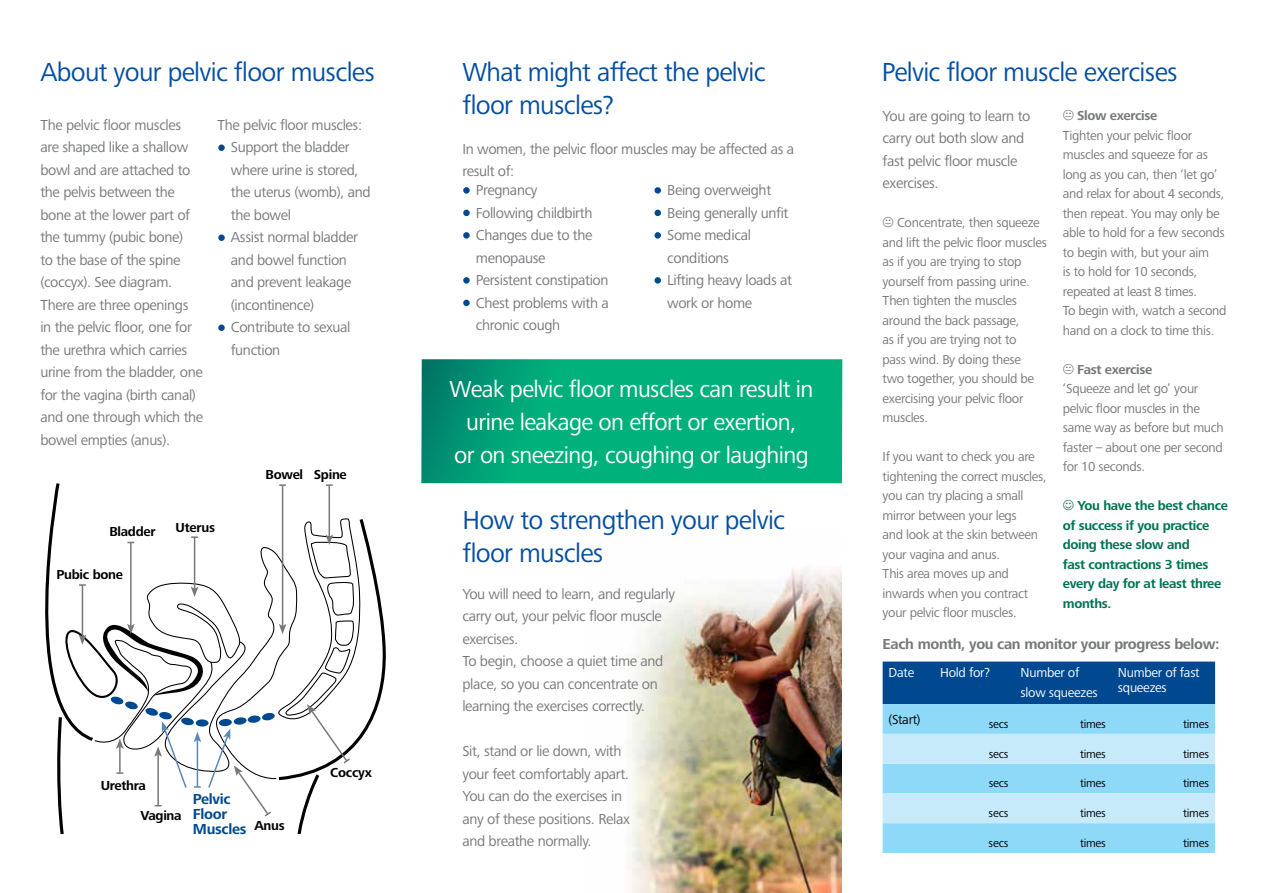
<style>
.page{position:relative;width:1263px;height:893px;background:#fff}
.page>*{position:absolute;margin:0;border:0;box-sizing:border-box;transform-origin:0 0}
.t1{font:27px/33px "Frutiger Next Pro";letter-spacing:-.025em;color:#034ea2}
.t2{font:24px/33px "Frutiger Next Pro";letter-spacing:-.025em;color:#fff;text-align:center}
.t3{font:15px/22.5px "Frutiger Next Pro";letter-spacing:-.025em;color:#77787b}
.t4{font:700 15px "Frutiger Next Pro";letter-spacing:-.025em;color:#77787b}
.t5{font:700 15px/15px "Frutiger Next Pro";letter-spacing:-.02em;color:#004990}
.t6{font:13.5px/19.5px "Frutiger Next Pro";letter-spacing:-.025em;color:#77787b}
.t7{font:700 13.5px/19.5px "Frutiger Next Pro";letter-spacing:-.025em;color:#007355}
.t8{font:700 13.5px "Frutiger Next Pro";letter-spacing:-.02em;color:#000}
.t9{font:13.5px/19.5px "Frutiger Next Pro";letter-spacing:-.02em;color:#fff}
.t10{font:700 13.5px "Frutiger Next Pro";letter-spacing:-.025em;color:#77787b}
.t11{font:13.5px "Frutiger Next Pro";letter-spacing:-.02em;color:#000}
.t12{font:12px "Frutiger Next Pro";letter-spacing:-.02em;color:#000}
.s1{color:#004990}
</style>
<div class="page">
<svg style="left:421px;top:359px;width:421px;height:124px;background:#00aa79"></svg>
<img style="left:628px;top:567px;width:214px;height:326px">
<svg style="left:218px;top:144px;width:7px;height:7px"></svg>
<svg style="left:218px;top:234px;width:7px;height:7px"></svg>
<svg style="left:218px;top:324px;width:7px;height:7px"></svg>
<svg style="left:463px;top:187px;width:7px;height:7px"></svg>
<svg style="left:463px;top:209px;width:7px;height:8px"></svg>
<svg style="left:463px;top:232px;width:7px;height:7px"></svg>
<svg style="left:463px;top:277px;width:7px;height:7px"></svg>
<svg style="left:463px;top:299px;width:7px;height:8px"></svg>
<svg style="left:654px;top:187px;width:7px;height:7px"></svg>
<svg style="left:654px;top:209px;width:7px;height:8px"></svg>
<svg style="left:654px;top:232px;width:7px;height:7px"></svg>
<svg style="left:654px;top:277px;width:7px;height:7px"></svg>
<div style="left:883px;top:662px;width:332px;height:42px;background:#004990"></div>
<div style="left:883px;top:704px;width:332px;height:149px;background:#8ed8f8"></div>
<svg style="left:883px;top:734px;width:332px;height:89px;background:#b4e4fa"></svg>
<svg style="left:45px;top:483px;width:340px;height:350px"></svg>
<hr style="left:329px;top:485px;width:1px;height:52px;background:#77787b">
<svg style="left:326px;top:484px;width:7px;height:2px"></svg>
<hr style="left:282px;top:485px;width:1px;height:141px;background:#77787b">
<svg style="left:279px;top:484px;width:7px;height:2px"></svg>
<svg style="left:61px;top:517px;width:299px;height:301px"></svg>
<h1 class="t1" style="left:40px;top:56px;width:336px">About your pelvic floor muscles</h1>
<p class="t3" style="left:40px;top:114px;width:164px">The pelvic floor muscles are shaped like a shallow bowl and are attached to the pelvis between the bone at the lower part of the tummy (pubic bone)<br>to the base of the spine (coccyx). See diagram.<br>There are three openings<br>in the pelvic floor, one for the urethra which carries urine from the bladder, one for the vagina (birth canal) and one through which the bowel empties (anus).</p>
<p class="t3" style="left:217px;top:114px;width:146px">The pelvic floor muscles:</p>
<p class="t3" style="left:231px;top:136px;width:141px;text-indent:-14px"><span class="s1">•</span> Support the bladder where urine is stored, the uterus (womb), and the bowel</p>
<p class="t3" style="left:231px;top:226px;width:129px;text-indent:-14px"><span class="s1">•</span> Assist normal bladder and bowel function and prevent leakage (incontinence)</p>
<p class="t3" style="left:231px;top:316px;width:121px;text-indent:-14px"><span class="s1">•</span> Contribute to sexual function</p>
<p class="t8" style="left:109px;top:524px;width:48px">Bladder</p>
<p class="t8" style="left:176px;top:520px;width:41px">Uterus</p>
<p class="t8" style="left:56px;top:567px;width:68px">Pubic bone</p>
<p class="t8" style="left:266px;top:467px;width:83px">Bowel Spine</p>
<p class="t8" style="left:101px;top:778px;width:47px">Urethra</p>
<p class="t8" style="left:140px;top:808px;width:43px">Vagina</p>
<p class="t5" style="left:193px;top:792px;width:55px">Pelvic<br>Floor<br>Muscles</p>
<p class="t8" style="left:254px;top:818px;width:32px">Anus</p>
<p class="t8" style="left:330px;top:765px;width:43px">Coccyx</p>
<h1 class="t1" style="left:462px;top:56px;width:305px">What might affect the pelvic floor muscles?</h1>
<p class="t3" style="left:462px;top:137px;width:333px">In women, the pelvic floor muscles may be affected as a result of:</p>
<p class="t3" style="left:462px;top:179px;width:77px"><span class="s1">•</span> Pregnancy</p>
<p class="t3" style="left:462px;top:201px;width:132px"><span class="s1">•</span> Following childbirth</p>
<p class="t3" style="left:476px;top:224px;width:118px;text-indent:-14px"><span class="s1">•</span> Changes due to the menopause</p>
<p class="t3" style="left:462px;top:269px;width:148px"><span class="s1">•</span> Persistent constipation</p>
<p class="t3" style="left:476px;top:291px;width:134px;text-indent:-14px"><span class="s1">•</span> Chest problems with a chronic cough</p>
<p class="t3" style="left:654px;top:179px;width:119px"><span class="s1">•</span> Being overweight</p>
<p class="t3" style="left:654px;top:201px;width:136px"><span class="s1">•</span> Being generally unfit</p>
<p class="t3" style="left:654px;top:224px;width:99px;text-align:center"><span class="s1">•</span> Some medical conditions</p>
<p class="t3" style="left:667px;top:269px;width:126px;text-indent:-14px"><span class="s1">•</span> Lifting heavy loads at work or home</p>
<h2 class="t2" style="left:449px;top:373px;width:366px">Weak pelvic floor muscles can result in urine leakage on effort or exertion,<br>or on sneezing, coughing or laughing</h2>
<h1 class="t1" style="left:462px;top:503px;width:324px">How to strengthen your pelvic floor muscles</h1>
<p class="t3" style="left:462px;top:583px;width:214px">You will need to learn, and regularly carry out, your pelvic floor muscle exercises.<br>To begin, choose a quiet time and place, so you can concentrate on learning the exercises correctly.</p>
<p class="t3" style="left:462px;top:740px;width:169px">Sit, stand or lie down, with your feet comfortably apart.<br>You can do the exercises in any of these positions. Relax and breathe normally.</p>
<h1 class="t1" style="left:882px;top:56px;width:297px">Pelvic floor muscle exercises</h1>
<p class="t3" style="left:883px;top:105px;width:149px">You are going to learn to carry out both slow and fast pelvic floor muscle exercises.</p>
<p class="t6" style="left:883px;top:213px;width:166px;text-indent:14px">Concentrate, then squeeze and lift the pelvic floor muscles as if you are trying to stop yourself from passing urine.<br>Then tighten the muscles around the back passage,<br>as if you are trying not to<br>pass wind. By doing these<br>two together, you should be exercising your pelvic floor muscles.</p>
<p class="t6" style="left:883px;top:447px;width:166px">If you want to check you are tightening the correct muscles, you can try placing a small mirror between your legs<br>and look at the skin between your vagina and anus.<br>This area moves up and inwards when you contract your pelvic floor muscles.</p>
<p class="t10" style="left:1077px;top:108px;width:82px">Slow exercise</p>
<p class="t6" style="left:1063px;top:126px;width:165px">Tighten your pelvic floor muscles and squeeze for as long as you can, then ‘let go’ and relax for about 4 seconds, then repeat. You may only be able to hold for a few seconds to begin with, but your aim<br>is to hold for 10 seconds, repeated at least 8 times.<br>To begin with, watch a second hand on a clock to time this.</p>
<p class="t10" style="left:1077px;top:362px;width:77px">Fast exercise</p>
<p class="t6" style="left:1063px;top:379px;width:162px">‘Squeeze and let go’ your pelvic floor muscles in the same way as before but much faster – about one per second for 10 seconds.</p>
<p class="t7" style="left:1063px;top:496px;width:167px;text-indent:15px">You have the best chance of success if you practice doing these slow and<br>fast contractions 3 times every day for at least three months.</p>
<p class="t4" style="left:883px;top:635px;width:338px">Each month, you can monitor your progress below:</p>
<p class="t9" style="left:889px;top:663px;width:27px">Date</p>
<p class="t9" style="left:940px;top:663px;width:51px">Hold for?</p>
<p class="t9" style="left:1020px;top:663px;width:79px">Number of slow squeezes</p>
<p class="t9" style="left:1118px;top:665px;width:83px;line-height:15px">Number of fast squeezes</p>
<p class="t11" style="left:889px;top:712px;width:33px">(Start)</p>
<p class="t12" style="left:989px;top:717px;width:21px">secs</p>
<p class="t12" style="left:1080px;top:717px;width:27px">times</p>
<p class="t12" style="left:1183px;top:717px;width:27px">times</p>
<p class="t12" style="left:989px;top:747px;width:21px">secs</p>
<p class="t12" style="left:1080px;top:747px;width:27px">times</p>
<p class="t12" style="left:1183px;top:747px;width:27px">times</p>
<p class="t12" style="left:989px;top:776px;width:21px">secs</p>
<p class="t12" style="left:1080px;top:776px;width:27px">times</p>
<p class="t12" style="left:1183px;top:776px;width:27px">times</p>
<p class="t12" style="left:989px;top:806px;width:21px">secs</p>
<p class="t12" style="left:1080px;top:806px;width:27px">times</p>
<p class="t12" style="left:1183px;top:806px;width:27px">times</p>
<p class="t12" style="left:989px;top:836px;width:21px">secs</p>
<p class="t12" style="left:1080px;top:836px;width:27px">times</p>
<p class="t12" style="left:1183px;top:836px;width:27px">times</p>
</div>
